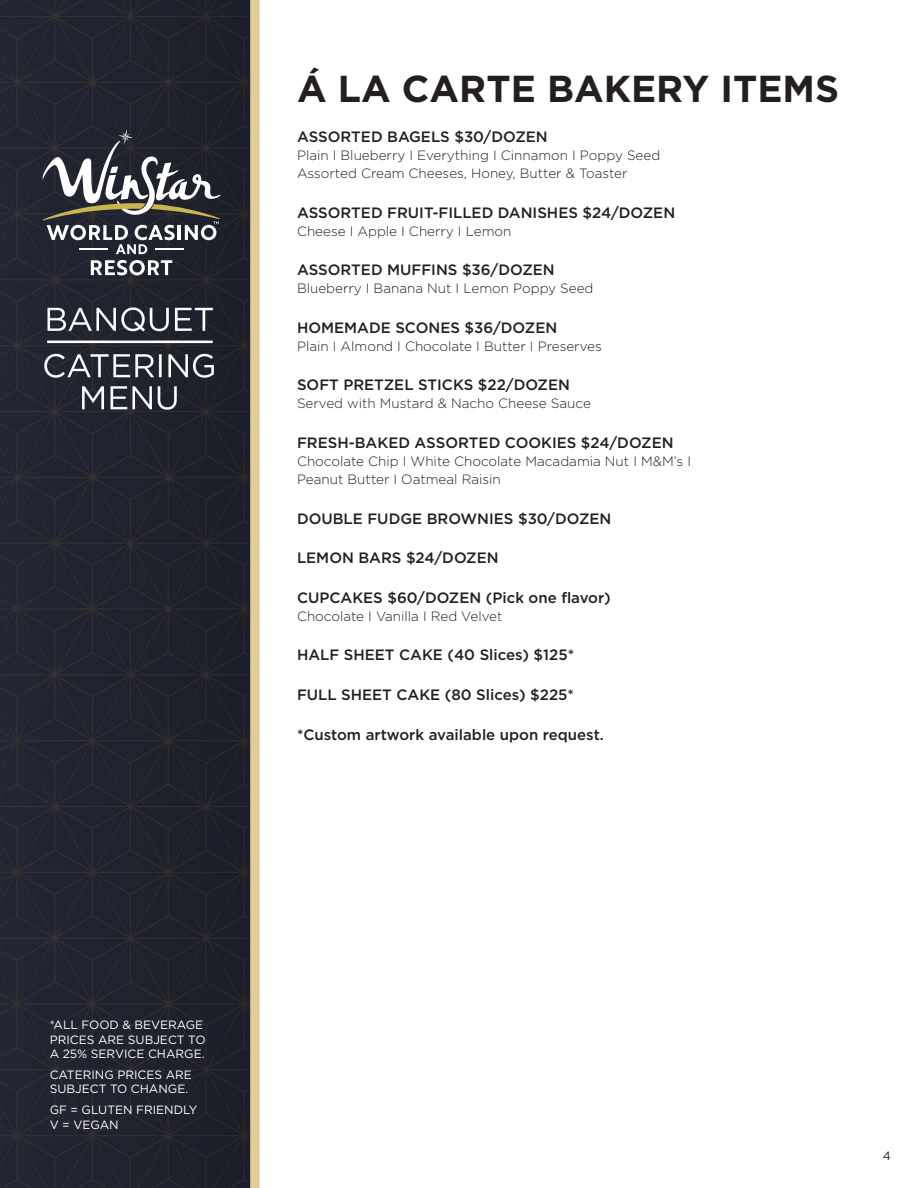
<style>
.page{position:relative;width:918px;height:1188px;background:#fff}
.page>*{position:absolute;margin:0;border:0;box-sizing:border-box;transform-origin:0 0}
.t1{font:700 37.5px "Gotham";color:#231f20}
.t2{font:500 15px "Gotham";color:#231f20}
.t3{font:300 13.5px/18px "Gotham";color:#231f20}
.t4{font:12px/14.4px "Gotham";color:#fff}
.t5{font:12px "Gotham";color:#231f20}
</style>
<div class="page">
<img style="left:0;top:0;width:260px;height:1188px">
<svg style="left:91px;top:260px;width:81px;height:15px"></svg>
<svg style="left:42px;top:130px;width:179px;height:124px"></svg>
<h1 class="t1" style="left:297px;top:64px;width:544px">Á LA CARTE BAKERY ITEMS</h1>
<p class="t2" style="left:297px;top:127px;width:252px">ASSORTED BAGELS $30/DOZEN</p>
<p class="t3" style="left:297px;top:146px;width:365px">Plain I Blueberry I Everything I Cinnamon I Poppy Seed<br>Assorted Cream Cheeses, Honey, Butter &amp; Toaster</p>
<p class="t2" style="left:297px;top:202px;width:380px">ASSORTED FRUIT-FILLED DANISHES $24/DOZEN</p>
<p class="t3" style="left:297px;top:221px;width:216px">Cheese I Apple I Cherry I Lemon</p>
<p class="t2" style="left:297px;top:260px;width:259px">ASSORTED MUFFINS $36/DOZEN</p>
<p class="t3" style="left:297px;top:279px;width:298px">Blueberry I Banana Nut I Lemon Poppy Seed</p>
<p class="t2" style="left:297px;top:318px;width:262px">HOMEMADE SCONES $36/DOZEN</p>
<p class="t3" style="left:297px;top:337px;width:306px">Plain I Almond I Chocolate I Butter I Preserves</p>
<p class="t2" style="left:297px;top:375px;width:275px">SOFT PRETZEL STICKS $22/DOZEN</p>
<p class="t3" style="left:297px;top:394px;width:295px">Served with Mustard &amp; Nacho Cheese Sauce</p>
<p class="t2" style="left:297px;top:433px;width:378px">FRESH-BAKED ASSORTED COOKIES $24/DOZEN</p>
<p class="t3" style="left:297px;top:452px;width:396px">Chocolate Chip I White Chocolate Macadamia Nut I M&amp;M’s I<br>Peanut Butter I Oatmeal Raisin</p>
<p class="t2" style="left:297px;top:508px;width:316px">DOUBLE FUDGE BROWNIES $30/DOZEN</p>
<p class="t2" style="left:297px;top:548px;width:203px">LEMON BARS $24/DOZEN</p>
<p class="t2" style="left:297px;top:588px;width:315px">CUPCAKES $60/DOZEN (Pick one flavor)</p>
<p class="t3" style="left:297px;top:607px;width:207px">Chocolate I Vanilla I Red Velvet</p>
<p class="t2" style="left:297px;top:645px;width:279px">HALF SHEET CAKE (40 Slices) $125*</p>
<p class="t2" style="left:297px;top:685px;width:279px">FULL SHEET CAKE (80 Slices) $225*</p>
<p class="t2" style="left:297px;top:724px;width:308px">*Custom artwork available upon request.</p>
<p class="t4" style="left:50px;top:1017px;width:157px">*ALL FOOD &amp; BEVERAGE<br>PRICES ARE SUBJECT TO<br>A 25% SERVICE CHARGE.</p>
<p class="t4" style="left:50px;top:1067px;width:144px">CATERING PRICES ARE<br>SUBJECT TO CHANGE.</p>
<p class="t4" style="left:50px;top:1103px;width:149px">GF = GLUTEN FRIENDLY<br>V = VEGAN</p>
<p class="t5" style="left:883px;top:1148px;width:10px">4</p>
</div>
